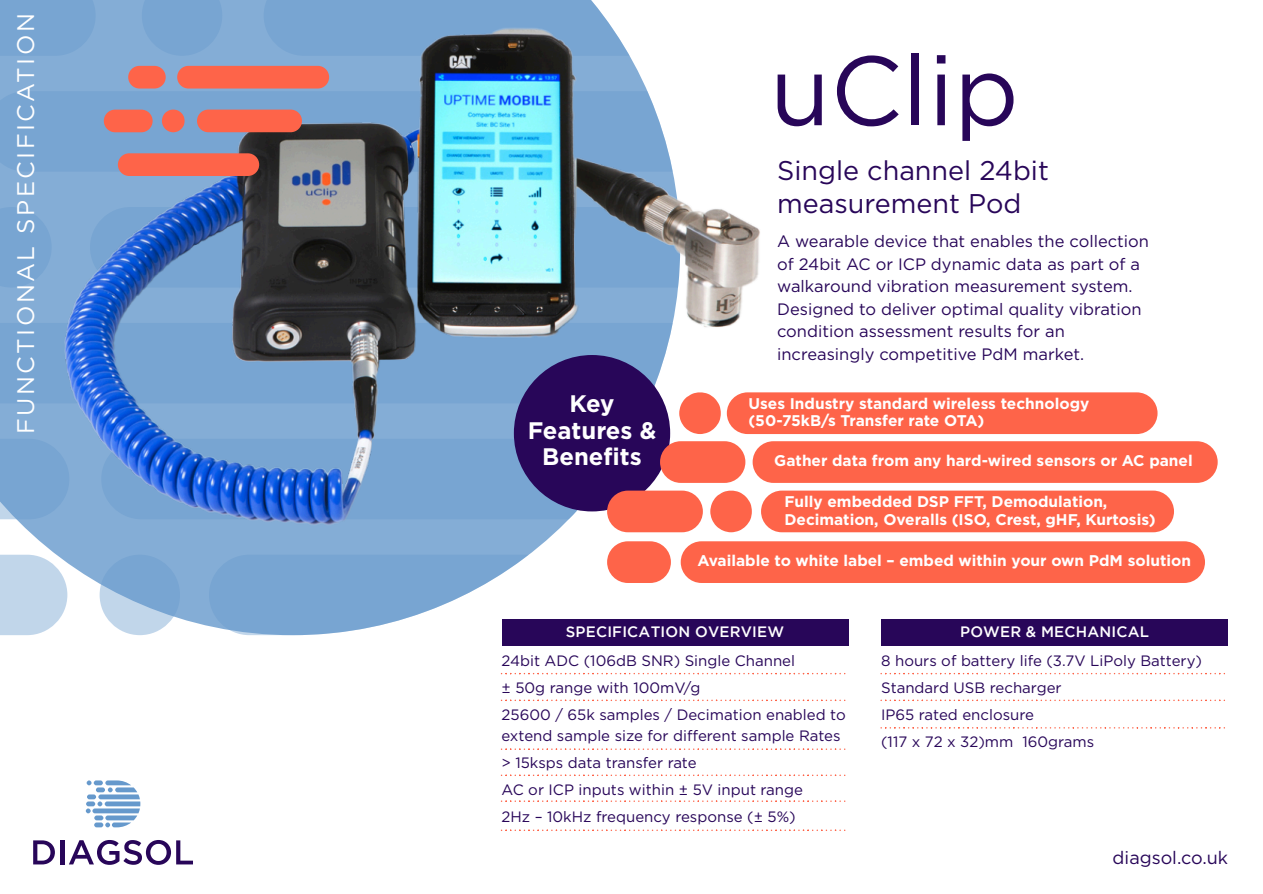
<style>
.page{position:relative;width:1263px;height:894px;background:#fff}
.page>*{position:absolute;margin:0;border:0;box-sizing:border-box;transform-origin:0 0}
.t1{font:97.95px "Gotham";color:#280659}
.t2{font:27px/33px "Gotham";color:#280659}
.t3{font:24px "Gotham";letter-spacing:.1em;color:#fff}
.t4{font:700 23.85px/26.2px "Gotham";color:#fff;text-align:center}
.t5{font:18px "Gotham";color:#280659}
.t6{font:16.5px/22.5px "Gotham";color:#280659}
.t7{font:700 15.45px/17.1px "Gotham";color:#fff}
.t8{font:15px/27px "Gotham";color:#280659}
.t9{font:500 15px "Gotham";letter-spacing:.015em;color:#fff}
</style>
<div class="page">
<svg style="left:0;top:0;width:680px;height:635px;fill:#84add6"></svg>
<svg style="left:264px;top:0;width:366px;height:27px;background:#82abd5"></svg>
<div style="left:0;top:0;width:96px;height:56px;background:#78a5d2"></div>
<div style="left:142px;top:0;width:80px;height:27px;background:#78a5d2"></div>
<div style="left:0;top:91px;width:65px;height:81px;background:#78a5d2"></div>
<svg style="left:0;top:207px;width:52px;height:80px;background:#7aa6d2"></svg>
<div style="left:0;top:323px;width:65px;height:80px;background:#78a5d2"></div>
<svg style="left:0;top:438px;width:65px;height:81px;background:#7ba7d3"></svg>
<svg style="left:209px;top:554px;width:320px;height:81px"></svg>
<svg style="left:0;top:554px;width:67px;height:81px;background:#c8daec"></svg>
<svg style="left:100px;top:554px;width:80px;height:81px;background:#93b7db"></svg>
<img style="left:65px;top:27px;width:696px;height:498px">
<div style="left:177px;top:66px;width:152px;height:22px;background:#fe6449;border-radius:11px"></div>
<div style="left:128px;top:66px;width:38px;height:22px;background:#fe6449;border-radius:11px"></div>
<div style="left:104px;top:110px;width:49px;height:22px;background:#fe6449;border-radius:11px"></div>
<div style="left:118px;top:153px;width:141px;height:23px;background:#fe6449;border-radius:11px"></div>
<div style="left:197px;top:109px;width:105px;height:23px;background:#fe6449;border-radius:11px"></div>
<svg style="left:162px;top:109px;width:23px;height:23px"></svg>
<svg style="left:33px;top:840px;width:22px;height:24px"></svg>
<hr style="left:60px;top:840px;width:4px;height:24px;background:#280659">
<svg style="left:69px;top:840px;width:124px;height:24px"></svg>
<svg style="left:86px;top:780px;width:54px;height:47px"></svg>
<div style="left:514px;top:355px;width:156px;height:156px;background:#280659;border-radius:50%"></div>
<div style="left:501px;top:618px;width:347px;height:27px;background:#280659"></div>
<svg style="left:501px;top:672px;width:345px;height:2px"></svg>
<svg style="left:501px;top:699px;width:345px;height:1px"></svg>
<svg style="left:501px;top:748px;width:345px;height:1px"></svg>
<svg style="left:501px;top:774px;width:345px;height:1px"></svg>
<svg style="left:501px;top:800px;width:345px;height:1px"></svg>
<svg style="left:501px;top:829px;width:345px;height:1px"></svg>
<div style="left:881px;top:618px;width:347px;height:27px;background:#280659"></div>
<svg style="left:881px;top:672px;width:344px;height:2px"></svg>
<svg style="left:881px;top:699px;width:344px;height:1px"></svg>
<svg style="left:881px;top:727px;width:344px;height:1px"></svg>
<div style="left:727px;top:392px;width:430px;height:42px;background:#fe6449;border-radius:21px"></div>
<div style="left:761px;top:490px;width:413px;height:42px;background:#fe6449;border-radius:21px"></div>
<div style="left:607px;top:490px;width:96px;height:42px;background:#fe6449;border-radius:21px"></div>
<div style="left:753px;top:441px;width:465px;height:41px;background:#fe6449;border-radius:21px"></div>
<div style="left:681px;top:541px;width:524px;height:41px;background:#fe6449;border-radius:21px"></div>
<div style="left:660px;top:441px;width:85px;height:41px;background:#fe6449;border-radius:21px"></div>
<div style="left:607px;top:541px;width:64px;height:41px;background:#fe6449;border-radius:21px"></div>
<svg style="left:679px;top:391px;width:42px;height:43px"></svg>
<svg style="left:710px;top:490px;width:42px;height:42px"></svg>
<h3 class="t3" style="left:15px;top:433px;width:422px;rotate:-90deg">FUNCTIONAL SPECIFICATION</h3>
<h1 class="t1" style="left:770px;top:47px;width:251px">uClip</h1>
<h2 class="t2" style="left:777px;top:156px;width:273px">Single channel 24bit measurement Pod</h2>
<h3 class="t4" style="left:528px;top:390px;width:130px">Key<br>Features &amp;<br>Benefits</h3>
<p class="t6" style="left:777px;top:231px;width:373px">A wearable device that enables the collection of 24bit AC or ICP dynamic data as part of a walkaround vibration measurement system.<br>Designed to deliver optimal quality vibration condition assessment results for an increasingly competitive PdM market.</p>
<p class="t7" style="left:748px;top:395px;width:342px">Uses Industry standard wireless technology (50-75kB/s Transfer rate OTA)</p>
<p class="t7" style="left:774px;top:452px;width:420px">Gather data from any hard-wired sensors or AC panel</p>
<p class="t7" style="left:784px;top:493px;width:373px">Fully embedded DSP FFT, Demodulation,<br>Decimation, Overalls (ISO, Crest, gHF, Kurtosis)</p>
<p class="t7" style="left:698px;top:552px;width:495px">Available to white label – embed within your own PdM solution</p>
<p class="t9" style="left:566px;top:626px;width:220px">SPECIFICATION OVERVIEW</p>
<p class="t8" style="left:501px;top:647px;width:346px">24bit ADC (106dB SNR) Single Channel<br>± 50g range with 100mV/g<br>25600 / 65k samples / Decimation enabled to</p>
<p class="t8" style="left:501px;top:722px;width:341px">extend sample size for different sample Rates &gt; 15ksps data transfer rate<br>AC or ICP inputs within ± 5V input range<br>2Hz – 10kHz frequency response (± 5%)</p>
<p class="t9" style="left:960px;top:626px;width:190px">POWER &amp; MECHANICAL</p>
<p class="t8" style="left:881px;top:647px;width:322px">8 hours of battery life (3.7V LiPoly Battery)<br>Standard USB recharger<br>IP65 rated enclosure<br>(117 x 72 x 32)mm 160grams</p>
<p class="t5" style="left:1113px;top:849px;width:117px">diagsol.co.uk</p>
</div>
